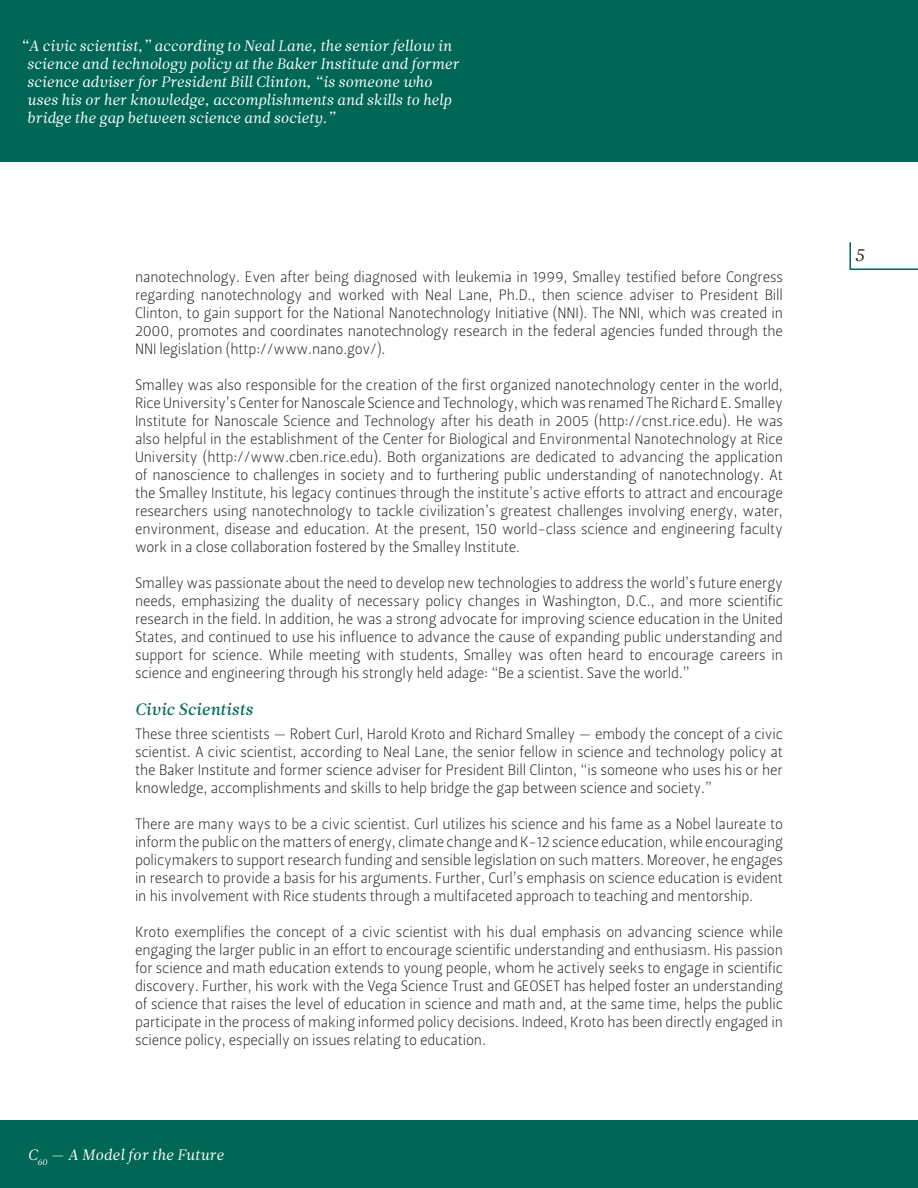
<style>
.page{position:relative;width:918px;height:1188px;background:#fff}
.page>*{position:absolute;margin:0;border:0;box-sizing:border-box;transform-origin:0 0}
.t1{font:18px "Leitura News Italic 1";color:#231f20}
.t2{font:16.5px "Leitura News Italic 2";color:#006756}
.t3{font:15px/18px "Leitura Sans Grot 1";letter-spacing:-.01em;color:#231f20;text-align:justify}
.t4{font:15px/18px "Leitura News Italic 1";letter-spacing:-.01em;color:#fff}
.s1{font-family:"Leitura News Italic 2"}
</style>
<div class="page">
<div style="left:0;top:0;width:918px;height:162px;background:#006756"></div>
<div style="left:0;top:1120px;width:918px;height:68px;background:#006756"></div>
<hr style="left:850px;top:268px;width:68px;height:2px;background:#006756">
<hr style="left:849px;top:242px;width:2px;height:28px;background:#006756">
<p class="t4" style="left:27px;top:37px;width:434px;text-indent:-6px">“A civic scientist,” according to Neal Lane, the senior fellow in science and technology policy at the Baker Institute and former science adviser for President Bill Clinton, “is someone who uses his or her knowledge, accomplishments and skills to help bridge the gap between science and society.”</p>
<p class="t3" style="left:135px;top:268px;width:650px">nanotechnology. Even after being diagnosed with leukemia in 1999, Smalley testified before Congress regarding nanotechnology and worked with Neal Lane, Ph.D., then science adviser to President Bill Clinton, to gain support for the National Nanotechnology Initiative (NNI). The NNI, which was created in 2000, promotes and coordinates nanotechnology research in the federal agencies funded through the NNI legislation (http://www.nano.gov/).</p>
<p class="t3" style="left:135px;top:376px;width:650px">Smalley was also responsible for the creation of the first organized nanotechnology center in the world, Rice University’s Center for Nanoscale Science and Technology, which was renamed The Richard E. Smalley Institute for Nanoscale Science and Technology after his death in 2005 (http://cnst.rice.edu). He was also helpful in the establishment of the Center for Biological and Environmental Nanotechnology at Rice University (http://www.cben.rice.edu). Both organizations are dedicated to advancing the application of nanoscience to challenges in society and to furthering public understanding of nanotechnology. At the Smalley Institute, his legacy continues through the institute’s active efforts to attract and encourage researchers using nanotechnology to tackle civilization’s greatest challenges involving energy, water, environment, disease and education. At the present, 150 world-class science and engineering faculty work in a close collaboration fostered by the Smalley Institute.</p>
<p class="t3" style="left:135px;top:574px;width:649px">Smalley was passionate about the need to develop new technologies to address the world’s future energy needs, emphasizing the duality of necessary policy changes in Washington, D.C., and more scientific research in the field. In addition, he was a strong advocate for improving science education in the United States, and continued to use his influence to advance the cause of expanding public understanding and support for science. While meeting with students, Smalley was often heard to encourage careers in science and engineering through his strongly held adage: “Be a scientist. Save the world.”</p>
<p class="t2" style="left:135px;top:700px;width:120px">Civic Scientists</p>
<p class="t3" style="left:135px;top:725px;width:650px">These three scientists — Robert Curl, Harold Kroto and Richard Smalley — embody the concept of a civic scientist. A civic scientist, according to Neal Lane, the senior fellow in science and technology policy at the Baker Institute and former science adviser for President Bill Clinton, “is someone who uses his or her knowledge, accomplishments and skills to help bridge the gap between science and society.”</p>
<p class="t3" style="left:135px;top:815px;width:650px">There are many ways to be a civic scientist. Curl utilizes his science and his fame as a Nobel laureate to inform the public on the matters of energy, climate change and K-12 science education, while encouraging policymakers to support research funding and sensible legislation on such matters. Moreover, he engages in research to provide a basis for his arguments. Further, Curl’s emphasis on science education is evident in his involvement with Rice students through a multifaceted approach to teaching and mentorship.</p>
<p class="t3" style="left:135px;top:923px;width:650px">Kroto exemplifies the concept of a civic scientist with his dual emphasis on advancing science while engaging the larger public in an effort to encourage scientific understanding and enthusiasm. His passion for science and math education extends to young people, whom he actively seeks to engage in scientific discovery. Further, his work with the Vega Science Trust and GEOSET has helped foster an understanding of science that raises the level of education in science and math and, at the same time, helps the public participate in the process of making informed policy decisions. Indeed, Kroto has been directly engaged in science policy, especially on issues relating to education.</p>
<p class="t4" style="left:28px;top:1146px;width:198px">C<sub>60</sub> <span class="s1">-</span> A Model for the Future</p>
<p class="t1" style="left:855px;top:244px;width:11px">5</p>
</div>
